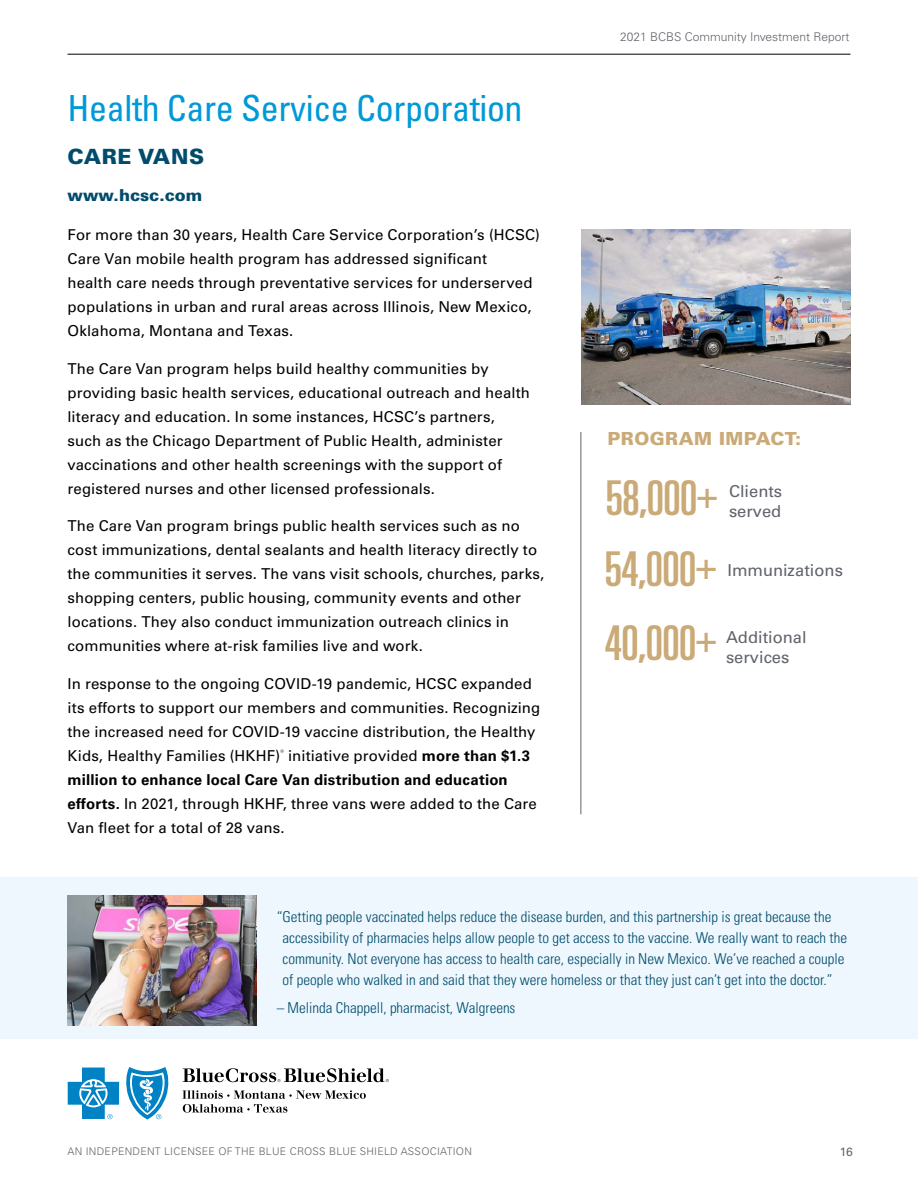
<style>
.page{position:relative;width:918px;height:1188px;background:#fff}
.page>*{position:absolute;margin:0;border:0;box-sizing:border-box;transform-origin:0 0}
.t1{font:condensed 36px "Univers LT Pro";letter-spacing:-.01em;color:#0099d8}
.t2{font:900 21px "Univers LT Pro 75";letter-spacing:.025em;color:#004c6c}
.t3{font:900 18px "Univers LT Pro 75";letter-spacing:.025em;color:#caaa77}
.t4{font:16.5px/19.5px "Univers LT Pro 55 Roman";color:#5f636a}
.t5{font:900 16.5px "Univers LT Pro 75";color:#004c6c}
.t6{font:15px/24px "Univers LT Pro 55 Roman";letter-spacing:.005em;color:#000}
.t7{font:300 condensed 15px/21px "Univers LT Pro";color:#004c6c}
.t8{font:700 15px "Univers LT Pro 65";letter-spacing:.01em;color:#000}
.t9{font:300 12px "Univers LT Pro 45";color:#5f636a}
.t10{font:12px "Univers LT Pro 55 Roman";color:#5f636a}
.t11{font:300 10.5px "Univers LT Pro 45";letter-spacing:.025em;color:#5f636a}
.s1{font-family:"Univers LT Pro 65";font-weight:700}
.s2{font-family:"Univers LT Pro Ult Cond";font-size:48px;color:#caaa77}
.s3{font-family:"Univers LT Pro Ult Cond";font-size:36px;color:#caaa77}
</style>
<div class="page">
<hr style="left:68px;top:54px;width:782px;height:1px;background:#000">
<div style="left:0;top:878px;width:918px;height:162px;background:#edf7fd"></div>
<svg style="left:68px;top:1068px;width:51px;height:51px"></svg>
<svg style="left:126px;top:1067px;width:43px;height:53px"></svg>
<svg style="left:182px;top:1090px;width:184px;height:23px"></svg>
<svg style="left:183px;top:1068px;width:206px;height:14px"></svg>
<hr style="left:580px;top:432px;width:1px;height:382px;background:#5f636a">
<img style="left:581px;top:230px;width:269px;height:175px">
<img style="left:68px;top:896px;width:188px;height:130px">
<h1 class="t1" style="left:68px;top:85px;width:457px">Health Care Service Corporation</h1>
<h2 class="t2" style="left:68px;top:142px;width:138px">CARE VANS</h2>
<p class="t5" style="left:68px;top:184px;width:136px">www.hcsc.com</p>
<p class="t6" style="left:68px;top:222px;width:474px">For more than 30 years, Health Care Service Corporation’s (HCSC)<br>Care Van mobile health program has addressed significant<br>health care needs through preventative services for underserved populations in urban and rural areas across Illinois, New Mexico, Oklahoma, Montana and Texas.</p>
<p class="t6" style="left:68px;top:356px;width:464px">The Care Van program helps build healthy communities by providing basic health services, educational outreach and health literacy and education. In some instances, HCSC’s partners, such as the Chicago Department of Public Health, administer vaccinations and other health screenings with the support of registered nurses and other licensed professionals.</p>
<p class="t6" style="left:68px;top:513px;width:478px">The Care Van program brings public health services such as no cost immunizations, dental sealants and health literacy directly to the communities it serves. The vans visit schools, churches, parks, shopping centers, public housing, community events and other locations. They also conduct immunization outreach clinics in communities where at-risk families live and work.</p>
<p class="t6" style="left:68px;top:671px;width:474px">In response to the ongoing COVID-19 pandemic, HCSC expanded its efforts to support our members and communities. Recognizing the increased need for COVID-19 vaccine distribution, the Healthy Kids, Healthy Families (HKHF)<sup>®</sup> initiative provided <span class="s1">more than $1.3</span></p>
<p class="t8" style="left:67px;top:769px;width:442px">million to enhance local Care Van distribution and education</p>
<p class="t6" style="left:67px;top:791px;width:471px"><span class="s1">efforts.</span> In 2021, through HKHF, three vans were added to the Care<br>Van fleet for a total of 28 vans.</p>
<p class="t9" style="left:620px;top:29px;width:231px">2021 BCBS Community Investment Report</p>
<p class="t3" style="left:608px;top:426px;width:195px">PROGRAM IMPACT:</p>
<p class="t4" style="left:605px;top:481px;width:178px;text-align:right"><span class="s2">58,000</span><span class="s3">+</span> Clients served</p>
<p class="t4" style="left:604px;top:560px;width:240px"><span class="s2">54,000</span><span class="s3">+</span> Immunizations</p>
<p class="t4" style="left:604px;top:627px;width:204px;text-indent:122px">Additional<br><sup>40,000</sup><sup>+</sup> services</p>
<p class="t7" style="left:283px;top:906px;width:566px;text-indent:-6px">“Getting people vaccinated helps reduce the disease burden, and this partnership is great because the accessibility of pharmacies helps allow people to get access to the vaccine. We really want to reach the community. Not everyone has access to health care, especially in New Mexico. We’ve reached a couple of people who walked in and said that they were homeless or that they just can’t get into the doctor.”</p>
<p class="t7" style="left:277px;top:996px;width:240px">– Melinda Chappell, pharmacist, Walgreens</p>
<p class="t11" style="left:68px;top:1144px;width:406px">AN INDEPENDENT LICENSEE OF THE BLUE CROSS BLUE SHIELD ASSOCIATION</p>
<p class="t10" style="left:840px;top:1144px;width:15px">16</p>
</div>
